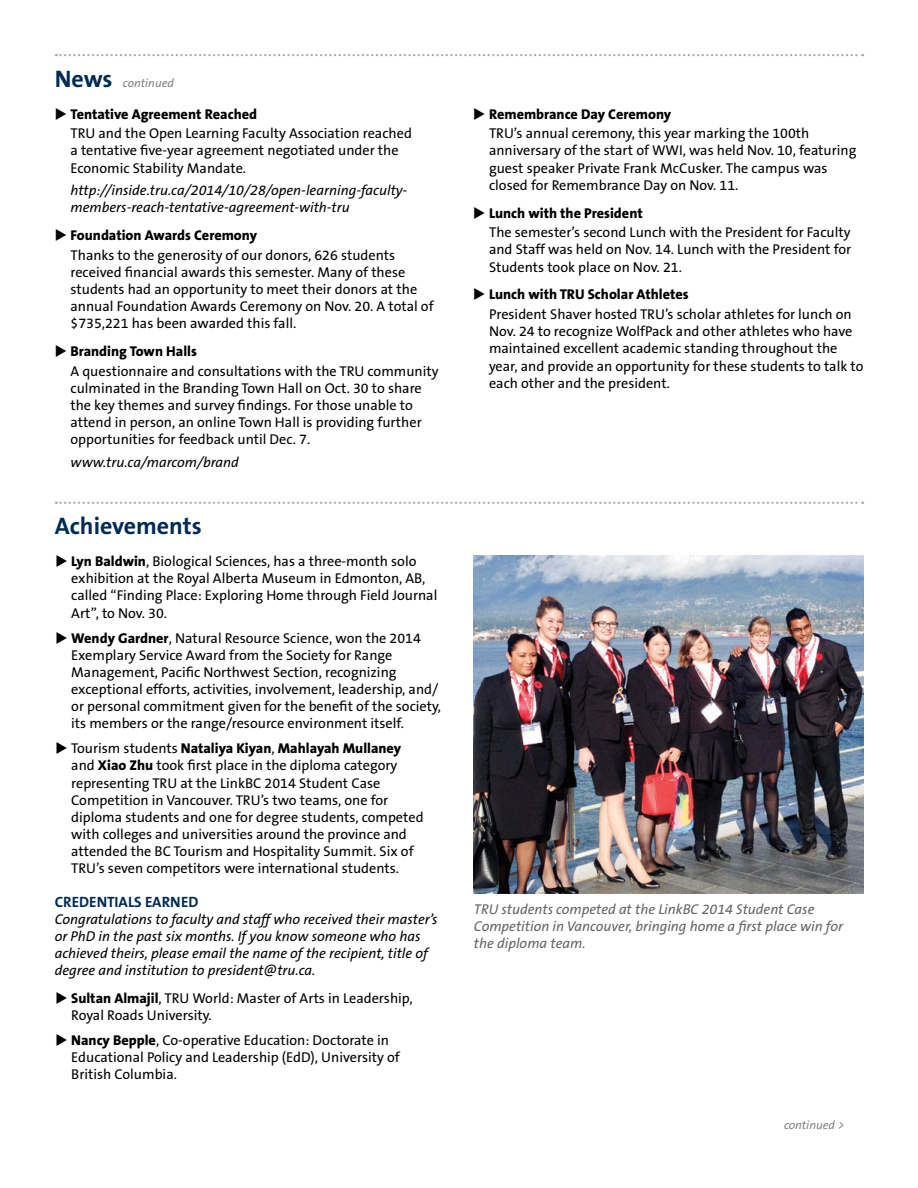
<style>
.page{position:relative;width:918px;height:1188px;background:#fff}
.page>*{position:absolute;margin:0;border:0;box-sizing:border-box;transform-origin:0 0}
.t1{font:700 24px "The Sans B7";color:#002b54}
.t2{font:700 15px "The Sans B7";color:#002b54}
.t3{font:14.25px/17.1px "The Sans B5 Plain";color:#000}
.t4{font:italic 14.25px/17.1px "The Sans B5 Plain";color:#000}
.t5{font:800 14.25px "The Sans B8";color:#000}
.t6{font:italic 14.25px/17.1px "The Sans B5 Plain";color:#636466}
.t7{font:italic 12px "The Sans B5 Plain";color:#808285}
.s1{font-family:"The Sans B7";font-weight:700;font-style:normal;font-size:24px;color:#002b54}
.s2{font-family:"The Sans B8";font-weight:800}
.s3{font-family:"The Sans B5 Plain";font-weight:400}
</style>
<div class="page">
<svg style="left:56px;top:54px;width:807px;height:2px"></svg>
<svg style="left:56px;top:502px;width:807px;height:2px"></svg>
<img style="left:474px;top:556px;width:390px;height:338px">
<p class="t7" style="left:55px;top:77px;width:121px"><span class="s1">News</span> continued</p>
<p class="t5" style="left:55px;top:106px;width:204px">◆ Tentative Agreement Reached</p>
<p class="t3" style="left:71px;top:125px;width:343px">TRU and the Open Learning Faculty Association reached a tentative five-year agreement negotiated under the<br>Economic Stability Mandate.</p>
<p class="t4" style="left:71px;top:182px;width:338px">http://inside.tru.ca/2014/10/28/open-learning-faculty&shy;members-reach-tentative-agreement-with-tru</p>
<p class="t5" style="left:55px;top:228px;width:204px">◆ Foundation Awards Ceremony</p>
<p class="t3" style="left:71px;top:247px;width:365px">Thanks to the generosity of our donors, 626 students received financial awards this semester. Many of these students had an opportunity to meet their donors at the annual Foundation Awards Ceremony on Nov. 20. A total of $735,221 has been awarded this fall.</p>
<p class="t5" style="left:55px;top:344px;width:144px">◆ Branding Town Halls</p>
<p class="t3" style="left:71px;top:363px;width:370px">A questionnaire and consultations with the TRU community culminated in the Branding Town Hall on Oct. 30 to share the key themes and survey findings. For those unable to attend in person, an online Town Hall is providing further opportunities for feedback until Dec. 7.</p>
<p class="t4" style="left:71px;top:454px;width:170px">www.tru.ca/marcom/brand</p>
<h1 class="t1" style="left:55px;top:513px;width:149px">Achievements</h1>
<p class="t3" style="left:71px;top:553px;width:368px;text-indent:-16px">◆ <span class="s2">Lyn Baldwin</span>, Biological Sciences, has a three-month solo exhibition at the Royal Alberta Museum in Edmonton, AB, called “Finding Place: Exploring Home through Field Journal Art”, to Nov. 30.</p>
<p class="t3" style="left:71px;top:630px;width:371px;text-indent:-16px">◆ <span class="s2">Wendy Gardner</span>, Natural Resource Science, won the 2014<br>Exemplary Service Award from the Society for Range Management, Pacific Northwest Section, recognizing exceptional efforts, activities, involvement, leadership, and/ or personal commitment given for the benefit of the society, its members or the range/resource environment itself.</p>
<p class="t5" style="left:55px;top:741px;width:347px">◆ <span class="s3">Tourism students</span> Nataliya Kiyan<span class="s3">,</span> Mahlayah Mullaney</p>
<p class="t3" style="left:71px;top:758px;width:354px">and <span class="s2">Xiao Zhu</span> took first place in the diploma category representing TRU at the LinkBC 2014 Student Case Competition in Vancouver. TRU’s two teams, one for diploma students and one for degree students, competed with colleges and universities around the province and attended the BC Tourism and Hospitality Summit. Six of TRU’s seven competitors were international students.</p>
<p class="t2" style="left:55px;top:893px;width:145px">CREDENTIALS EARNED</p>
<p class="t4" style="left:55px;top:911px;width:384px">Congratulations to faculty and staff who received their master’s or PhD in the past six months. If you know someone who has achieved theirs, please email the name of the recipient, title of degree and institution to president@tru.ca.</p>
<p class="t3" style="left:71px;top:990px;width:343px;text-indent:-16px">◆ <span class="s2">Sultan Almajil</span>, TRU World: Master of Arts in Leadership,<br>Royal Roads University.</p>
<p class="t3" style="left:71px;top:1032px;width:330px;text-indent:-16px">◆ <span class="s2">Nancy Bepple</span>, Co-operative Education: Doctorate in<br>Educational Policy and Leadership (EdD), University of<br>British Columbia.</p>
<p class="t5" style="left:473px;top:106px;width:199px">◆ Remembrance Day Ceremony</p>
<p class="t3" style="left:489px;top:125px;width:369px">TRU’s annual ceremony, this year marking the 100th anniversary of the start of WWI, was held Nov. 10, featuring guest speaker Private Frank McCusker. The campus was closed for Remembrance Day on Nov. 11.</p>
<p class="t5" style="left:473px;top:205px;width:171px">◆ Lunch with the President</p>
<p class="t3" style="left:489px;top:224px;width:364px;text-align:justify">The semester’s second Lunch with the President for Faculty and Staff was held on Nov. 14. Lunch with the President for Students took place on Nov. 21.</p>
<p class="t5" style="left:473px;top:287px;width:217px">◆ Lunch with TRU Scholar Athletes</p>
<p class="t3" style="left:489px;top:306px;width:376px">President Shaver hosted TRU’s scholar athletes for lunch on Nov. 24 to recognize WolfPack and other athletes who have maintained excellent academic standing throughout the year, and provide an opportunity for these students to talk to each other and the president.</p>
<p class="t6" style="left:474px;top:901px;width:371px">TRU students competed at the LinkBC 2014 Student Case<br>Competition in Vancouver, bringing home a first place win for the diploma team.</p>
<p class="t7" style="left:784px;top:1119px;width:62px">continued &gt;</p>
</div>
